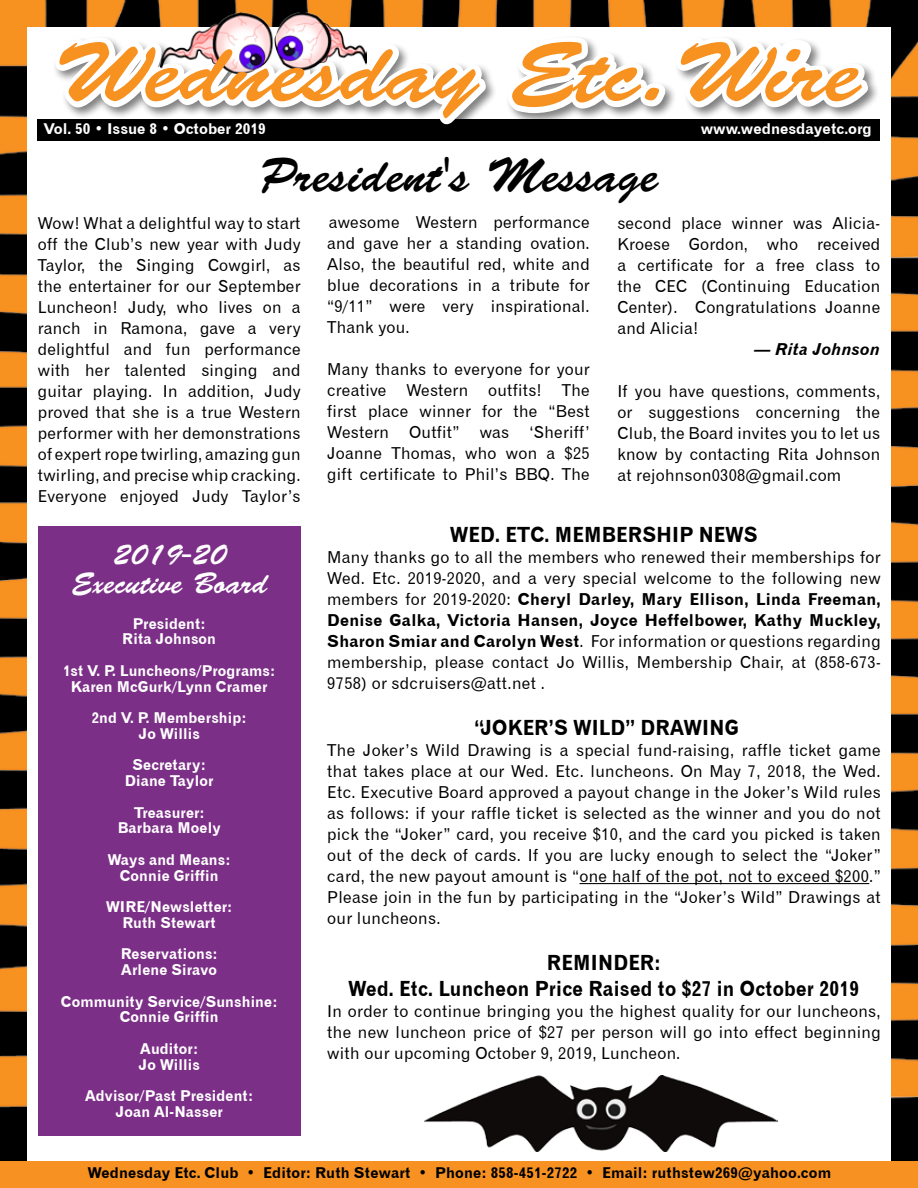
<style>
.page{position:relative;width:918px;height:1188px;background:#fff}
.page>*{position:absolute;margin:0;border:0;box-sizing:border-box;transform-origin:0 0}
.t1{font:48px "Brush Script Std";letter-spacing:.01em;color:#000}
.t2{font:30px/28.5px "Brush Script Std";letter-spacing:.01em;color:#fff;text-align:center}
.t3{font:21px/25.2px "Gothic 720 BT Bold B";letter-spacing:.015em;color:#000;text-align:center;scale:.9 1}
.t4{font:16.5px/21px "Gothic 720 BT Roman B";letter-spacing:.02em;color:#000;text-align:justify}
.t5{font:16.5px/21px "Gothic 720 BT Bold B";letter-spacing:.02em;color:#000}
.t6{font:16.5px "Gothic 720 BT Bold Italic B";letter-spacing:.015em;color:#000}
.t7{font:15px/15.8px "Gothic 720 BT Bold B";letter-spacing:.01em;color:#fff;text-align:center;scale:.96 1}
.t8{font:15px "Gothic 720 BT Bold B";letter-spacing:.01em;color:#000}
.t9{font:15px "Gothic 720 BT Bold B";letter-spacing:.01em;color:#fff}
.s1{font-family:"Gothic 720 BT Roman B"}
.s2{font-family:"Gothic 720 BT Bold B"}
</style>
<div class="page">
<img style="left:0;top:0;width:918px;height:1161px">
<div style="left:38px;top:119px;width:842px;height:21px;background:#000"></div>
<div style="left:53px;top:34px;width:827px;height:102px;background:#000"></div>
<svg style="left:44px;top:32px;width:833px;height:93px"></svg>
<div style="left:0;top:1161px;width:918px;height:27px;background:#f79121"></div>
<div style="left:38px;top:526px;width:262px;height:609px;background:#7c2f87"></div>
<hr style="left:580px;top:883px;width:289px;height:1px;background:#000">
<img style="left:161px;top:13px;width:206px;height:29px">
<svg style="left:57px;top:42px;width:805px;height:76px;background:#ecceb2"></svg>
<img style="left:424px;top:1076px;width:353px;height:75px">
<p class="t9" style="left:44px;top:119px;width:224px">Vol. 50 • Issue 8 • October 2019</p>
<p class="t9" style="left:701px;top:119px;width:173px">www.wednesdayetc.org</p>
<h1 class="t1" style="left:260px;top:149px;width:400px">President's Message</h1>
<p class="t4" style="left:38px;top:213px;width:264px">Wow! What a delightful way to start off the Club’s new year with Judy Taylor, the Singing Cowgirl, as the entertainer for our September Luncheon! Judy, who lives on a ranch in Ramona, gave a very delightful and fun performance with her talented singing and guitar playing. In addition, Judy proved that she is a true Western performer with her demonstrations of expert rope twirling, amazing gun twirling, and precise whip cracking.<br>Everyone enjoyed Judy Taylor’s</p>
<p class="t4" style="left:327px;top:212px;width:264px">awesome Western performance and gave her a standing ovation.<br>Also, the beautiful red, white and blue decorations in a tribute for “9/11” were very inspirational.<br>Thank you.</p>
<p class="t4" style="left:327px;top:359px;width:264px">Many thanks to everyone for your creative Western outfits! The first place winner for the “Best Western Outfit” was ‘Sheriff’ Joanne Thomas, who won a $25 gift certificate to Phil’s BBQ. The</p>
<p class="t4" style="left:617px;top:213px;width:264px">second place winner was Alicia-Kroese Gordon, who received a certificate for a free class to the CEC (Continuing Education Center). Congratulations Joanne and Alicia!</p>
<p class="t6" style="left:755px;top:339px;width:127px">— Rita Johnson</p>
<p class="t4" style="left:617px;top:381px;width:264px">If you have questions, comments, or suggestions concerning the Club, the Board invites you to let us know by contacting Rita Johnson at rejohnson0308@gmail.com</p>
<h2 class="t2" style="left:72px;top:541px;width:197px">2019-20<br>Executive Board</h2>
<p class="t7" style="left:122px;top:615px;width:99px">President:<br>Rita Johnson</p>
<p class="t7" style="left:63px;top:663px;width:223px">1st V. P. Luncheons/Programs:<br>Karen McGurk/Lynn Cramer</p>
<p class="t7" style="left:92px;top:710px;width:163px">2nd V. P. Membership:<br>Jo Willis</p>
<p class="t7" style="left:125px;top:757px;width:94px">Secretary:<br>Diane Taylor</p>
<p class="t7" style="left:118px;top:804px;width:109px">Treasurer:<br>Barbara Moely</p>
<p class="t7" style="left:108px;top:852px;width:129px">Ways and Means:<br>Connie Griffin</p>
<p class="t7" style="left:106px;top:899px;width:133px">WIRE/Newsletter:<br>Ruth Stewart</p>
<p class="t7" style="left:121px;top:946px;width:103px;text-align:left">Reservations:<br>Arlene Siravo</p>
<p class="t7" style="left:61px;top:993px;width:227px">Community Service/Sunshine:<br>Connie Griffin</p>
<p class="t7" style="left:139px;top:1041px;width:66px;text-align:left">Auditor:<br>Jo Willis</p>
<p class="t7" style="left:85px;top:1088px;width:177px">Advisor/Past President:<br>Joan Al-Nasser</p>
<p class="t3" style="left:450px;top:522px;width:343px">WED. ETC. MEMBERSHIP NEWS</p>
<p class="t4" style="left:327px;top:546px;width:555px">Many thanks go to all the members who renewed their memberships for<br>Wed. Etc. 2019-2020, and a very special welcome to the following new</p>
<p class="t5" style="left:327px;top:588px;width:555px"><span class="s1">members for 2019-2020:</span> Cheryl Darley, Mary Ellison, Linda Freeman,<br>Denise Galka, Victoria Hansen, Joyce Heffelbower, Kathy Muckley,</p>
<p class="t4" style="left:327px;top:630px;width:555px"><span class="s2">Sharon Smiar and Carolyn West</span>. For information or questions regarding membership, please contact Jo Willis, Membership Chair, at (858-673- 9758) or sdcruisers@att.net .</p>
<p class="t3" style="left:474px;top:715px;width:295px">“JOKER’S WILD” DRAWING</p>
<p class="t4" style="left:327px;top:740px;width:555px">The Joker’s Wild Drawing is a special fund-raising, raffle ticket game that takes place at our Wed. Etc. luncheons. On May 7, 2018, the Wed.<br>Etc. Executive Board approved a payout change in the Joker’s Wild rules as follows: if your raffle ticket is selected as the winner and you do not pick the “Joker” card, you receive $10, and the card you picked is taken out of the deck of cards. If you are lucky enough to select the “Joker” card, the new payout amount is “one half of the pot, not to exceed $200.” Please join in the fun by participating in the “Joker’s Wild” Drawings at our luncheons.</p>
<p class="t3" style="left:349px;top:950px;width:569px">REMINDER:<br>Wed. Etc. Luncheon Price Raised to $27 in October 2019</p>
<p class="t4" style="left:327px;top:1000px;width:555px">In order to continue bringing you the highest quality for our luncheons, the new luncheon price of $27 per person will go into effect beginning with our upcoming October 9, 2019, Luncheon.</p>
<p class="t8" style="left:88px;top:1164px;width:745px">Wednesday Etc. Club • Editor: Ruth Stewart • Phone: 858-451-2722 • Email: ruthstew269@yahoo.com</p>
</div>
